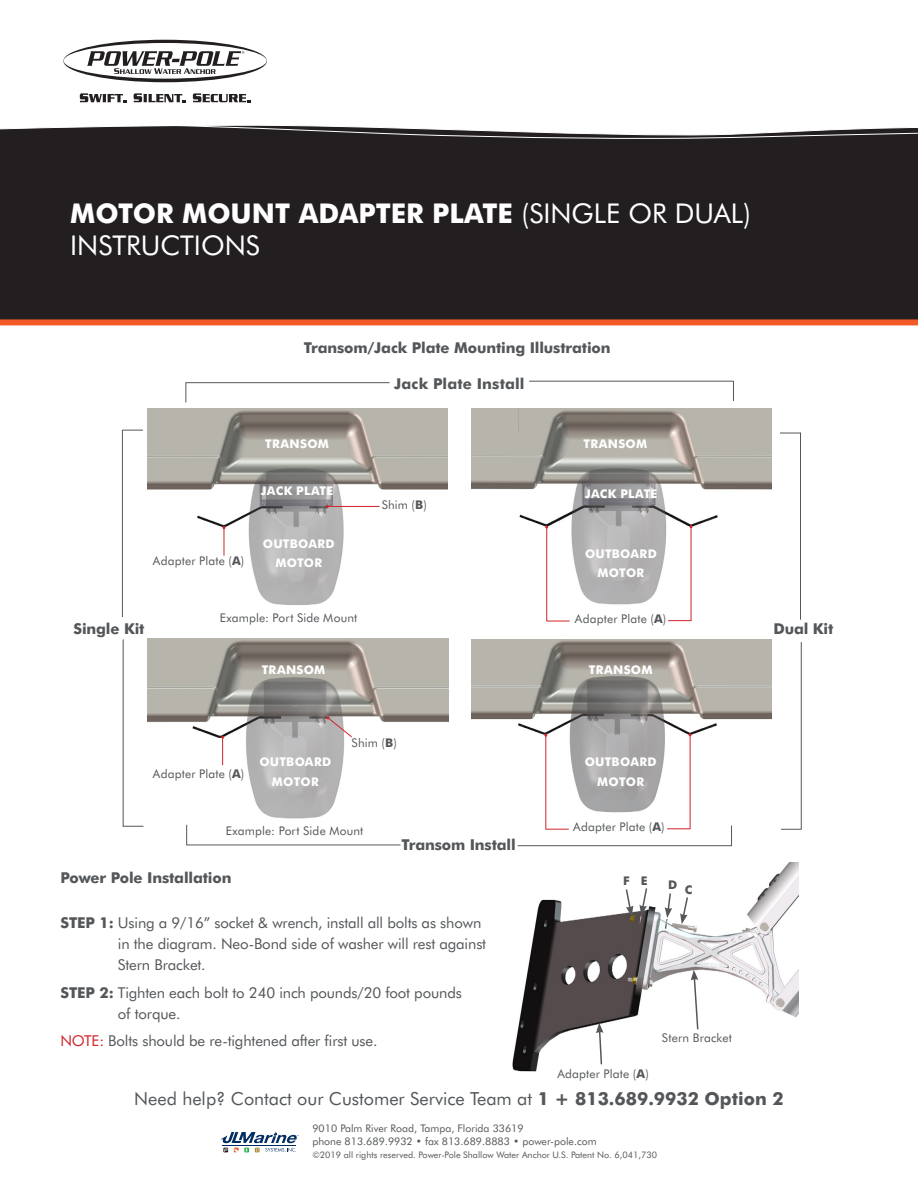
<style>
.page{position:relative;width:918px;height:1188px;background:#fff}
.page>*{position:absolute;margin:0;border:0;box-sizing:border-box;transform-origin:0 0}
.t1{font:700 27.3px "Futura BT";color:#fff}
.t2{font:27.3px "Futura BT";color:#fff}
.t3{font:18px "Futura BT";color:#54575a}
.t4{font:15px/21px "Futura BT";letter-spacing:-.01em;color:#54575a}
.t5{font:700 15px "Futura BT";letter-spacing:-.01em;color:#54575a}
.t6{font:700 15px "Futura BT";letter-spacing:.01em;color:#54575a}
.t7{font:12px "Futura BT";letter-spacing:.015em;color:#54575a}
.t8{font:700 12px "Futura BT";letter-spacing:.02em;color:#fff}
.t9{font:700 12px "Futura BT";color:#54575a}
.t10{font:10.5px/12.6px "Futura BT";color:#54575a}
.t11{font:9px "Futura BT";color:#54575a}
.s1{font-weight:400}
.s2{font-weight:700}
.s3{color:#d1232a}
</style>
<div class="page">
<img style="left:512px;top:863px;width:286px;height:209px">
<img style="left:471px;top:409px;width:300px;height:212px">
<img style="left:147px;top:638px;width:302px;height:208px">
<img style="left:147px;top:409px;width:301px;height:196px">
<img style="left:471px;top:639px;width:300px;height:208px">
<svg style="left:596px;top:1023px;width:8px;height:43px"></svg>
<svg style="left:691px;top:970px;width:8px;height:61px"></svg>
<svg style="left:625px;top:888px;width:8px;height:28px"></svg>
<svg style="left:639px;top:887px;width:9px;height:29px"></svg>
<svg style="left:665px;top:892px;width:7px;height:26px"></svg>
<svg style="left:680px;top:896px;width:9px;height:28px"></svg>
<div style="left:0;top:139px;width:918px;height:180px;background:#231f20"></div>
<svg style="left:0;top:125px;width:918px;height:14px"></svg>
<svg style="left:80px;top:93px;width:46px;height:9px"></svg>
<svg style="left:134px;top:93px;width:52px;height:9px"></svg>
<svg style="left:193px;top:93px;width:58px;height:9px"></svg>
<svg style="left:63px;top:40px;width:204px;height:42px"></svg>
<div style="left:0;top:319px;width:918px;height:6px;background:#f15927"></div>
<svg style="left:220px;top:1132px;width:79px;height:21px"></svg>
<hr style="left:186px;top:382px;width:204px;height:1px;background:#54575a">
<hr style="left:529px;top:381px;width:205px;height:1px;background:#54575a">
<svg style="left:185px;top:383px;width:1px;height:19px"></svg>
<svg style="left:733px;top:382px;width:1px;height:19px"></svg>
<hr style="left:187px;top:845px;width:214px;height:1px;background:#54575a">
<hr style="left:518px;top:845px;width:213px;height:1px;background:#54575a">
<svg style="left:186px;top:825px;width:1px;height:20px"></svg>
<svg style="left:731px;top:826px;width:1px;height:20px"></svg>
<hr style="left:122px;top:430px;width:1px;height:187px;background:#54575a">
<hr style="left:123px;top:639px;width:1px;height:188px;background:#54575a">
<svg style="left:123px;top:430px;width:20px;height:1px"></svg>
<svg style="left:123px;top:826px;width:20px;height:1px"></svg>
<hr style="left:800px;top:433px;width:1px;height:187px;background:#54575a">
<hr style="left:801px;top:642px;width:1px;height:187px;background:#54575a">
<svg style="left:780px;top:433px;width:20px;height:1px"></svg>
<svg style="left:781px;top:829px;width:21px;height:1px"></svg>
<svg style="left:222px;top:526px;width:3px;height:30px"></svg>
<svg style="left:221px;top:736px;width:3px;height:29px"></svg>
<svg style="left:546px;top:621px;width:24px;height:1px"></svg>
<hr style="left:546px;top:527px;width:1px;height:94px;background:#d1232a">
<svg style="left:668px;top:620px;width:23px;height:1px"></svg>
<hr style="left:691px;top:527px;width:1px;height:94px;background:#d1232a">
<svg style="left:545px;top:829px;width:24px;height:1px"></svg>
<hr style="left:545px;top:735px;width:1px;height:94px;background:#d1232a">
<svg style="left:667px;top:828px;width:23px;height:1px"></svg>
<hr style="left:690px;top:735px;width:1px;height:94px;background:#d1232a">
<hr style="left:327px;top:506px;width:53px;height:1px;background:#d1232a">
<svg style="left:327px;top:716px;width:26px;height:22px"></svg>
<p class="t1" style="left:70px;top:196px;width:682px">MOTOR MOUNT ADAPTER PLATE <span class="s1">(SINGLE OR DUAL)</span></p>
<p class="t2" style="left:70px;top:229px;width:191px">INSTRUCTIONS</p>
<p class="t5" style="left:304px;top:339px;width:308px">Transom/Jack Plate Mounting Illustration</p>
<p class="t7" style="left:153px;top:554px;width:93px">Adapter Plate (<span class="s2">A</span>)</p>
<p class="t8" style="left:265px;top:436px;width:65px">TRANSOM</p>
<p class="t8" style="left:261px;top:484px;width:74px">JACK PLATE</p>
<p class="t8" style="left:263px;top:536px;width:73px">OUTBOARD</p>
<p class="t8" style="left:275px;top:555px;width:48px">MOTOR</p>
<p class="t6" style="left:394px;top:375px;width:132px">Jack Plate Install</p>
<p class="t7" style="left:382px;top:498px;width:47px">Shim (<span class="s2">B</span>)</p>
<p class="t8" style="left:584px;top:436px;width:65px">TRANSOM</p>
<p class="t8" style="left:585px;top:486px;width:74px">JACK PLATE</p>
<p class="t8" style="left:585px;top:546px;width:73px">OUTBOARD</p>
<p class="t8" style="left:598px;top:566px;width:48px">MOTOR</p>
<p class="t7" style="left:220px;top:610px;width:139px">Example: Port Side Mount</p>
<p class="t7" style="left:575px;top:612px;width:93px">Adapter Plate (<span class="s2">A</span>)</p>
<p class="t5" style="left:73px;top:620px;width:73px">Single Kit</p>
<p class="t5" style="left:773px;top:620px;width:62px">Dual Kit</p>
<p class="t8" style="left:262px;top:663px;width:65px">TRANSOM</p>
<p class="t7" style="left:153px;top:767px;width:93px">Adapter Plate (<span class="s2">A</span>)</p>
<p class="t8" style="left:259px;top:755px;width:73px">OUTBOARD</p>
<p class="t8" style="left:272px;top:774px;width:48px">MOTOR</p>
<p class="t7" style="left:352px;top:735px;width:47px">Shim (<span class="s2">B</span>)</p>
<p class="t7" style="left:226px;top:823px;width:139px">Example: Port Side Mount</p>
<p class="t5" style="left:60px;top:869px;width:173px">Power Pole Installation</p>
<p class="t5" style="left:401px;top:836px;width:116px">Transom Install</p>
<p class="t4" style="left:118px;top:912px;width:370px;text-indent:-57px"><span class="s2">STEP 1:</span> Using a 9/16” socket &amp; wrench, install all bolts as shown in the diagram. Neo-Bond side of washer will rest against<br>Stern Bracket.</p>
<p class="t4" style="left:118px;top:982px;width:345px;text-indent:-57px"><span class="s2">STEP 2:</span> Tighten each bolt to 240 inch pounds/20 foot pounds of torque.</p>
<p class="t4" style="left:60px;top:1030px;width:318px"><span class="s3">NOTE:</span> Bolts should be re-tightened after first use.</p>
<p class="t8" style="left:589px;top:663px;width:65px">TRANSOM</p>
<p class="t8" style="left:585px;top:755px;width:73px">OUTBOARD</p>
<p class="t8" style="left:597px;top:774px;width:48px">MOTOR</p>
<p class="t7" style="left:573px;top:820px;width:93px">Adapter Plate (<span class="s2">A</span>)</p>
<p class="t9" style="left:623px;top:874px;width:8px">F</p>
<p class="t9" style="left:641px;top:873px;width:8px">E</p>
<p class="t9" style="left:668px;top:877px;width:11px">D</p>
<p class="t9" style="left:685px;top:882px;width:9px">C</p>
<p class="t7" style="left:557px;top:1066px;width:93px">Adapter Plate (<span class="s2">A</span>)</p>
<p class="t7" style="left:662px;top:1030px;width:71px">Stern Bracket</p>
<p class="t3" style="left:134px;top:1088px;width:651px">Need help? Contact our Customer Service Team at <span class="s2">1 + 813.689.9932 Option 2</span></p>
<p class="t10" style="left:312px;top:1122px;width:286px">9010 Palm River Road, Tampa, Florida 33619<br>phone 813.689.9932 • fax 813.689.8883 • power-pole.com</p>
<p class="t11" style="left:312px;top:1149px;width:346px">©2019 all rights reserved. Power-Pole Shallow Water Anchor U.S. Patent No. 6,041,730</p>
</div>
